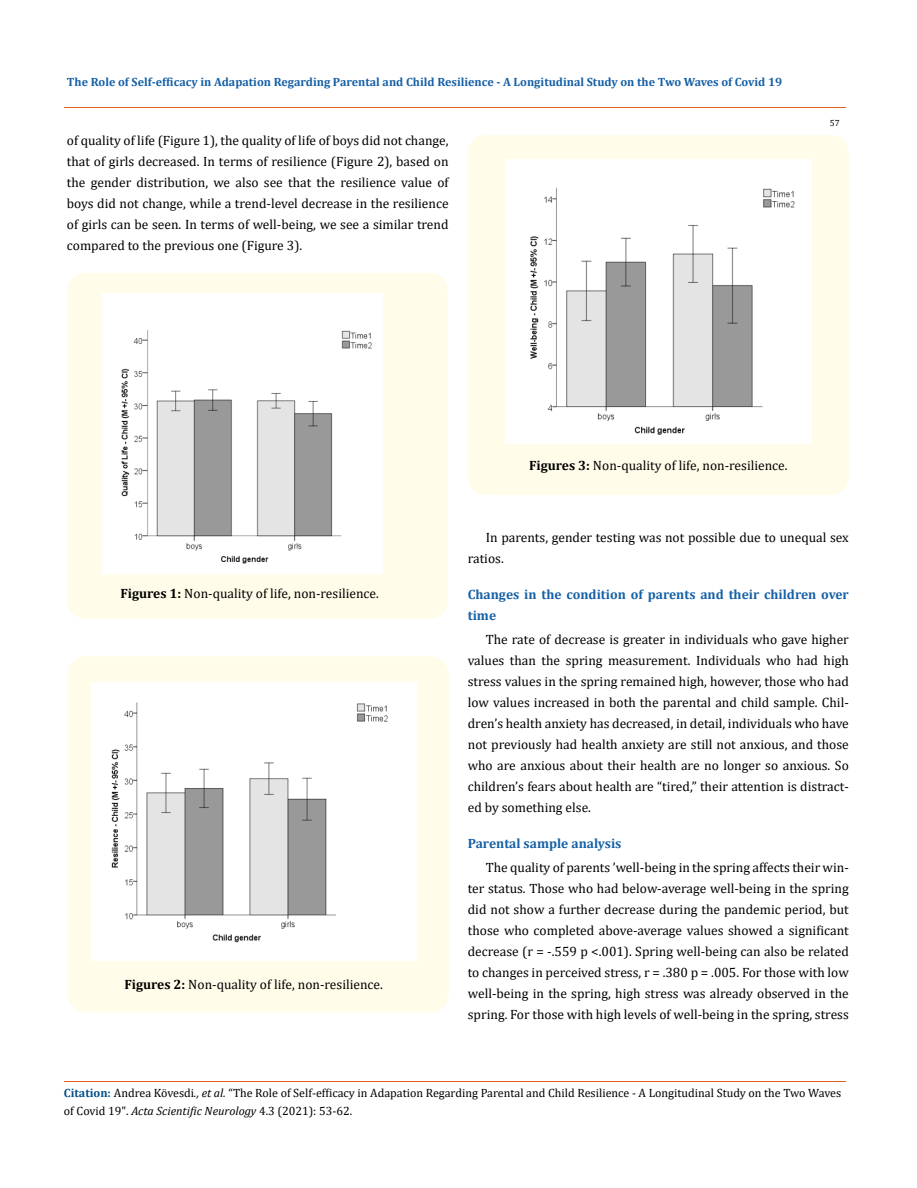
<style>
.page{position:relative;width:917px;height:1188px;background:#fff}
.page>*{position:absolute;margin:0;border:0;box-sizing:border-box;transform-origin:0 0}
.t1{font:13.5px/21px "Cambria";color:#000;text-align:justify}
.t2{font:700 13.5px/21px "Cambria";color:#1560a6}
.t3{font:12px/18px "Cambria";color:#000}
.t4{font:700 12px "Cambria";color:#1560a6}
.t5{font:9px "Cambria";color:#000}
.s1{font-weight:700}
.s2{font-weight:700;color:#035089}
.s3{font-style:italic}
</style>
<div class="page">
<hr style="left:64px;top:108px;width:781px;height:1px;background:#e05d1a">
<hr style="left:64px;top:1082px;width:781px;height:1px;background:#e05d1a">
<div style="left:67px;top:273px;width:381px;height:346px;background:#fffde9;border-radius:18px"></div>
<img style="left:102px;top:294px;width:280px;height:280px">
<div style="left:68px;top:656px;width:380px;height:356px;background:#fffde9;border-radius:18px"></div>
<img style="left:91px;top:683px;width:325px;height:277px">
<div style="left:468px;top:135px;width:380px;height:360px;background:#fffde9;border-radius:18px"></div>
<img style="left:505px;top:160px;width:306px;height:284px">
<p class="t4" style="left:67px;top:73px;width:716px">The Role of Self-efficacy in Adapation Regarding Parental and Child Resilience - A Longitudinal Study on the Two Waves of Covid 19</p>
<p class="t1" style="left:67px;top:130px;width:383px">of quality of life (Figure 1), the quality of life of boys did not change, that of girls decreased. In terms of resilience (Figure 2), based on the gender distribution, we also see that the resilience value of boys did not change, while a trend-level decrease in the resilience of girls can be seen. In terms of well-being, we see a similar trend compared to the previous one (Figure 3).</p>
<p class="t5" style="left:829px;top:118px;width:11px">57</p>
<p class="t1" style="left:529px;top:455px;width:260px"><span class="s1">Figures 3:</span> Non-quality of life, non-resilience.</p>
<p class="t1" style="left:120px;top:583px;width:260px"><span class="s1">Figures 1:</span> Non-quality of life, non-resilience.</p>
<p class="t1" style="left:124px;top:974px;width:260px"><span class="s1">Figures 2:</span> Non-quality of life, non-resilience.</p>
<p class="t1" style="left:468px;top:526px;width:382px;text-indent:18px">In parents, gender testing was not possible due to unequal sex ratios.</p>
<p class="t2" style="left:468px;top:583px;width:382px">Changes in the condition of parents and their children over time</p>
<p class="t1" style="left:468px;top:628px;width:382px;text-indent:18px">The rate of decrease is greater in individuals who gave higher values than the spring measurement. Individuals who had high stress values in the spring remained high, however, those who had low values increased in both the parental and child sample. Chil&shy;dren’s health anxiety has decreased, in detail, individuals who have not previously had health anxiety are still not anxious, and those who are anxious about their health are no longer so anxious. So children’s fears about health are “tired,” their attention is distract&shy;ed by something else.</p>
<p class="t2" style="left:468px;top:832px;width:155px">Parental sample analysis</p>
<p class="t1" style="left:468px;top:856px;width:382px;text-indent:18px">The quality of parents ’well-being in the spring affects their win&shy;ter status. Those who had below-average well-being in the spring did not show a further decrease during the pandemic period, but those who completed above-average values showed a significant decrease (r = -.559 p &lt;.001). Spring well-being can also be related to changes in perceived stress, r = .380 p = .005. For those with low well-being in the spring, high stress was already observed in the spring. For those with high levels of well-being in the spring, stress</p>
<p class="t3" style="left:64px;top:1084px;width:778px"><span class="s2">Citation:</span> Andrea Kövesdi<span class="s3">., et al.</span> “The Role of Self-efficacy in Adapation Regarding Parental and Child Resilience - A Longitudinal Study on the Two Waves of Covid 19". <span class="s3">Acta Scientific Neurology</span> 4.3 (2021): 53-62.</p>
</div>
